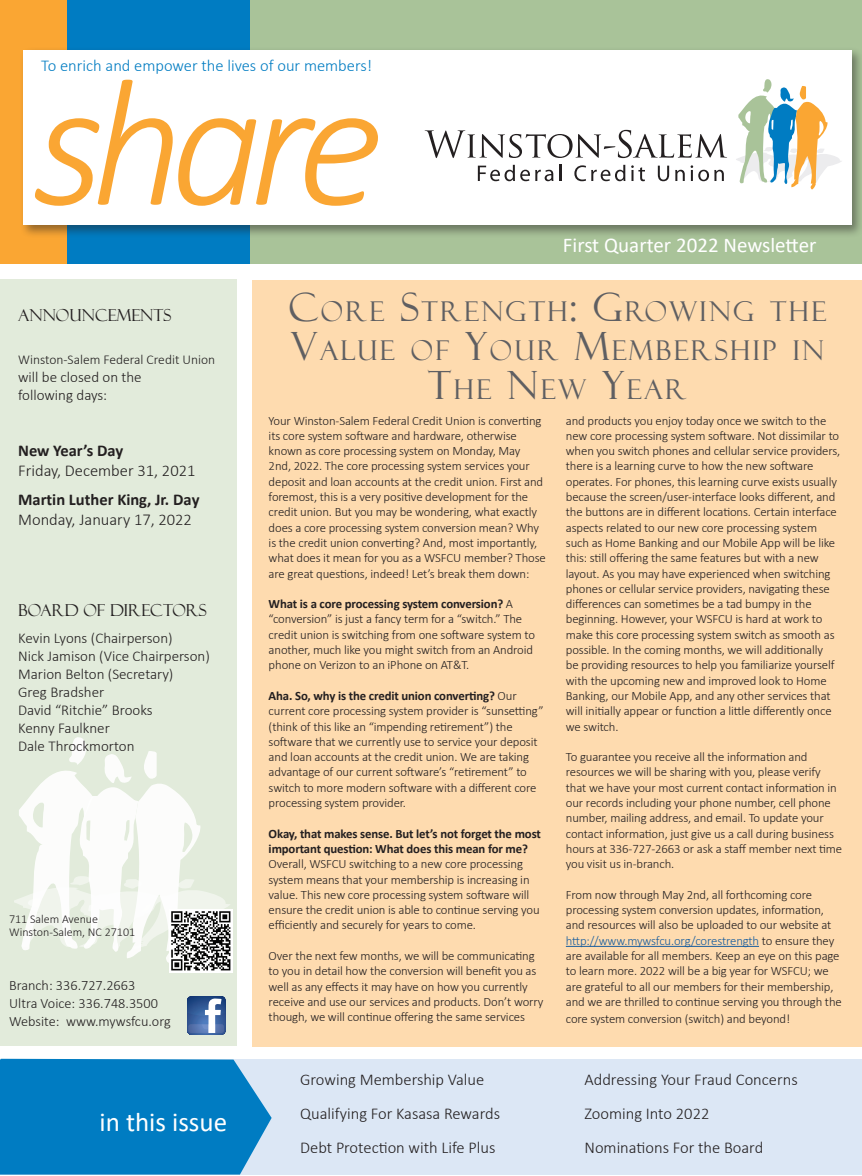
<style>
.page{position:relative;width:862px;height:1176px;background:#fff}
.page>*{position:absolute;margin:0;border:0;box-sizing:border-box;transform-origin:0 0}
.t1{font:italic 300 183px "Calibri";letter-spacing:-.075em;color:#faa633}
.t2{font:27.3px/39px "Felix Titling";letter-spacing:.085em;color:#5f5f62;text-align:center}
.t3{font:27px "Calibri";color:#fff}
.t4{font:21px "Calibri";color:#fff}
.t5{font:300 16.5px/34.2px "Calibri";color:#231f20}
.t6{font:300 16.5px "Calibri";color:#007cc2}
.t7{font:700 16.5px "Calibri";color:#231f20}
.t8{font:16.5px "Felix Titling";color:#231f20}
.t9{font:300 15px/18px "Calibri";color:#231f20}
.t10{font:300 14.25px/18px "Calibri";color:#231f20}
.t11{font:300 13.5px "Calibri";color:#231f20}
.t12{font:300 12.75px/15.3px "Calibri";letter-spacing:-.01em;color:#231f20}
.t13{font:700 12.75px/15.3px "Calibri";letter-spacing:-.01em;color:#231f20}
.t14{font:300 12px/13.5px "Calibri";color:#231f20}
.s1{font-size:39px}
.s2{font-weight:700}
.s3{color:#175d9e}
</style>
<div class="page">
<div style="left:252px;top:280px;width:609px;height:766px;background:#fedbaf"></div>
<div style="left:1px;top:279px;width:236px;height:767px;background:#e2ebdb"></div>
<svg style="left:14px;top:737px;width:216px;height:226px"></svg>
<div style="left:1px;top:1059px;width:860px;height:115px;background:#dce7f5"></div>
<svg style="left:0;top:1059px;width:271px;height:116px;background:#0e83c5"></svg>
<div style="left:1px;top:0;width:71px;height:264px;background:#faa633"></div>
<div style="left:67px;top:0;width:185px;height:264px;background:#007cc2"></div>
<div style="left:250px;top:0;width:611px;height:264px;background:#a9c399"></div>
<div style="left:19px;top:47px;width:842px;height:191px;background:#231f20;opacity:.47"></div>
<div style="left:23px;top:50px;width:827px;height:175px;background:#fff"></div>
<svg style="left:736px;top:79px;width:106px;height:111px"></svg>
<svg style="left:424px;top:130px;width:302px;height:28px"></svg>
<svg style="left:477px;top:165px;width:37px;height:16px"></svg>
<svg style="left:520px;top:170px;width:9px;height:11px"></svg>
<svg style="left:535px;top:170px;width:18px;height:11px"></svg>
<svg style="left:559px;top:165px;width:2px;height:16px"></svg>
<svg style="left:574px;top:165px;width:51px;height:16px"></svg>
<svg style="left:631px;top:165px;width:13px;height:16px"></svg>
<svg style="left:657px;top:166px;width:12px;height:15px"></svg>
<svg style="left:675px;top:170px;width:9px;height:11px"></svg>
<svg style="left:690px;top:165px;width:18px;height:16px"></svg>
<svg style="left:714px;top:170px;width:9px;height:11px"></svg>
<svg style="left:187px;top:996px;width:38px;height:38px"></svg>
<img style="left:169px;top:909px;width:64px;height:63px">
<hr style="left:565px;top:946px;width:193px;height:1px;background:#175d9e">
<p class="t6" style="left:41px;top:55px;width:332px">To enrich and empower the lives of our members!</p>
<h1 class="t1" style="left:34px;top:30px;width:351px">share</h1>
<h3 class="t4" style="left:562px;top:230px;width:255px">First Quarter 2022 Newsletter</h3>
<p class="t8" style="left:18px;top:306px;width:155px">ANNOUNCEMENTS</p>
<p class="t11" style="left:18px;top:351px;width:198px">Winston-Salem Federal Credit Union</p>
<p class="t9" style="left:18px;top:368px;width:125px">will be closed on the following days:</p>
<p class="t7" style="left:18px;top:439px;width:106px">New Year’s Day</p>
<p class="t5" style="left:18px;top:453px;width:179px">Friday, December 31, 2021</p>
<p class="t7" style="left:18px;top:488px;width:183px">Martin Luther King, Jr. Day</p>
<p class="t5" style="left:18px;top:502px;width:175px">Monday, January 17, 2022</p>
<p class="t8" style="left:18px;top:601px;width:190px">BOARD OF DIRECTORS</p>
<p class="t9" style="left:18px;top:629px;width:193px">Kevin Lyons (Chairperson)<br>Nick Jamison (Vice Chairperson)<br>Marion Belton (Secretary)<br>Greg Bradsher<br>David “Ritchie” Brooks<br>Kenny Faulkner<br>Dale Throckmorton</p>
<p class="t14" style="left:9px;top:912px;width:127px">711 Salem Avenue<br>Winston-Salem, NC 27101</p>
<p class="t10" style="left:9px;top:976px;width:163px">Branch: 336.727.2663<br>Ultra Voice: 336.748.3500<br>Website: www.mywsfcu.org</p>
<h3 class="t3" style="left:99px;top:1103px;width:129px">in this issue</h3>
<h2 class="t2" style="left:288px;top:292px;width:539px"><span class="s1">C</span>ORE <span class="s1">S</span>TRENGTH<span class="s1">: G</span>ROWING THE<br><span class="s1">V</span>ALUE OF <span class="s1">Y</span>OUR <span class="s1">M</span>EMBERSHIP IN<br><span class="s1">T</span>HE <span class="s1">N</span>EW <span class="s1">Y</span>EAR</h2>
<p class="t12" style="left:268px;top:412px;width:278px">Your Winston-Salem Federal Credit Union is converting its core system software and hardware, otherwise known as core processing system on Monday, May 2nd, 2022. The core processing system services your deposit and loan accounts at the credit union. First and foremost, this is a very positive development for the credit union. But you may be wondering, what exactly does a core processing system conversion mean? Why is the credit union converting? And, most importantly, what does it mean for you as a WSFCU member? Those are great questions, indeed! Let’s break them down:</p>
<p class="t12" style="left:268px;top:596px;width:268px"><span class="s2">What is a core processing system conversion?</span> A “conversion” is just a fancy term for a “switch.” The credit union is switching from one software system to another, much like you might switch from an Android phone on Verizon to an iPhone on AT&amp;T.</p>
<p class="t12" style="left:268px;top:688px;width:276px"><span class="s2">Aha. So, why is the credit union converting?</span> Our current core processing system provider is “sunsetting” (think of this like an “impending retirement”) the software that we currently use to service your deposit and loan accounts at the credit union. We are taking advantage of our current software’s “retirement” to switch to more modern software with a different core processing system provider.</p>
<p class="t13" style="left:268px;top:826px;width:274px">Okay, that makes sense. But let’s not forget the most important question: What does this mean for me?</p>
<p class="t12" style="left:268px;top:856px;width:272px">Overall, WSFCU switching to a new core processing system means that your membership is increasing in value. This new core processing system software will ensure the credit union is able to continue serving you efficiently and securely for years to come.</p>
<p class="t12" style="left:268px;top:948px;width:276px">Over the next few months, we will be communicating to you in detail how the conversion will benefit you as well as any effects it may have on how you currently receive and use our services and products. Don’t worry though, we will continue offering the same services</p>
<p class="t12" style="left:565px;top:412px;width:276px">and products you enjoy today once we switch to the new core processing system software. Not dissimilar to when you switch phones and cellular service providers, there is a learning curve to how the new software operates. For phones, this learning curve exists usually because the screen/user-interface looks different, and the buttons are in different locations. Certain interface aspects related to our new core processing system such as Home Banking and our Mobile App will be like this: still offering the same features but with a new layout. As you may have experienced when switching phones or cellular service providers, navigating these differences can sometimes be a tad bumpy in the beginning. However, your WSFCU is hard at work to make this core processing system switch as smooth as possible. In the coming months, we will additionally<br>be providing resources to help you familiarize yourself with the upcoming new and improved look to Home Banking, our Mobile App, and any other services that will initially appear or function a little differently once we switch.</p>
<p class="t12" style="left:565px;top:749px;width:278px">To guarantee you receive all the information and resources we will be sharing with you, please verify that we have your most current contact information in our records including your phone number, cell phone number, mailing address, and email. To update your contact information, just give us a call during business hours at 336-727-2663 or ask a staff member next time you visit us in-branch.</p>
<p class="t12" style="left:565px;top:887px;width:277px">From now through May 2nd, all forthcoming core processing system conversion updates, information, and resources will also be uploaded to our website at <span class="s3">http://www.mywsfcu.org/corestrength</span> to ensure they are available for all members. Keep an eye on this page to learn more. 2022 will be a big year for WSFCU; we are grateful to all our members for their membership, and we are thrilled to continue serving you through the</p>
<p class="t12" style="left:565px;top:1011px;width:226px">core system conversion (switch) and beyond!</p>
<p class="t5" style="left:300px;top:1062px;width:201px">Growing Membership Value<br>Qualifying For Kasasa Rewards<br>Debt Protection with Life Plus</p>
<p class="t5" style="left:584px;top:1062px;width:215px">Addressing Your Fraud Concerns<br>Zooming Into 2022<br>Nominations For the Board</p>
</div>
